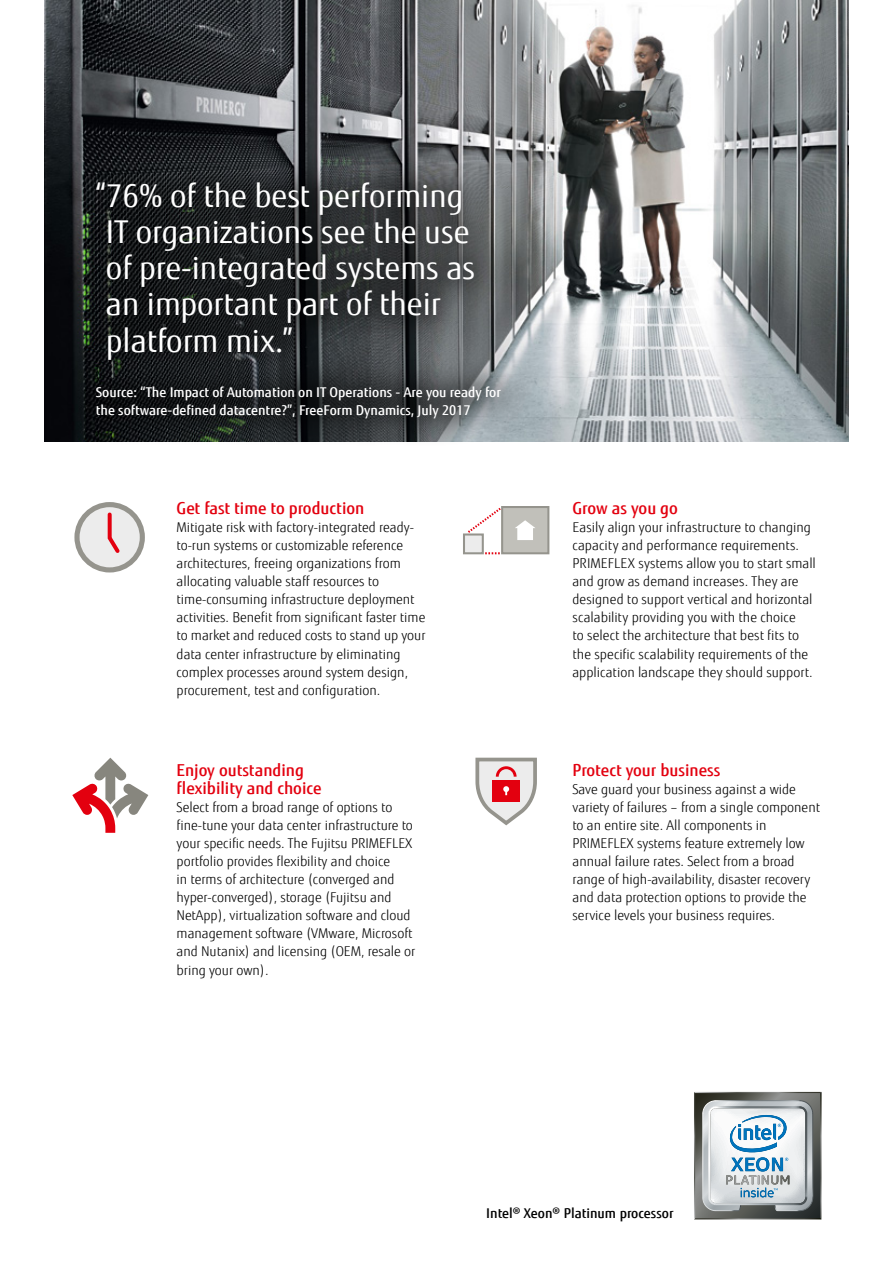
<style>
.page{position:relative;width:893px;height:1263px;background:#fff}
.page>*{position:absolute;margin:0;border:0;box-sizing:border-box;transform-origin:0 0}
.t1{font:31.5px/36.2px "Fujitsu Sans";color:#fff}
.t2{font:500 16.5px/18px "Fujitsu Sans";color:#e3000f}
.t3{font:300 13.5px/18px "Fujitsu Sans";color:#000}
.t4{font:500 13.5px/18px "Fujitsu Sans";color:#fff}
.t5{font:500 13.5px "Fujitsu Sans";color:#000}
</style>
<div class="page">
<img style="left:45px;top:0;width:803px;height:442px">
<svg style="left:475px;top:757px;width:62px;height:69px"></svg>
<div style="left:463px;top:533px;width:21px;height:21px;background:#ececec;border:2px solid #95948d"></div>
<div style="left:501px;top:506px;width:48px;height:48px;background:#c1c0ba;border:2px solid #95948d"></div>
<svg style="left:466px;top:506px;width:37px;height:29px"></svg>
<svg style="left:485px;top:552px;width:15px;height:2px"></svg>
<svg style="left:515px;top:520px;width:20px;height:20px"></svg>
<div style="left:77px;top:505px;width:65px;height:65px;background:#ececec;border-radius:50%"></div>
<div style="left:74px;top:502px;width:71px;height:70px;border:5px solid #95948d;border-radius:50%"></div>
<svg style="left:107px;top:510px;width:16px;height:43px"></svg>
<svg style="left:72px;top:758px;width:76px;height:75px"></svg>
<svg style="left:694px;top:1092px;width:127px;height:127px"></svg>
<div style="left:448px;top:1169px;width:264px;height:91px;background:#fff"></div>
<div style="left:65px;top:151px;width:466px;height:298px;background:#000;opacity:.5"></div>
<h1 class="t1" style="left:106px;top:178px;width:371px;text-indent:-10px">“76% of the best performing<br>IT organizations see the use of pre-integrated systems as an important part of their platform mix.”</h1>
<p class="t4" style="left:96px;top:383px;width:407px">Source: “The Impact of Automation on IT Operations - Are you ready for the software-defined datacentre?”, FreeForm Dynamics, July 2017</p>
<p class="t2" style="left:177px;top:499px;width:189px">Get fast time to production</p>
<p class="t3" style="left:177px;top:519px;width:251px">Mitigate risk with factory-integrated ready&shy;to-run systems or customizable reference architectures, freeing organizations from allocating valuable staff resources to time-consuming infrastructure deployment activities. Benefit from significant faster time to market and reduced costs to stand up your data center infrastructure by eliminating complex processes around system design, procurement, test and configuration.</p>
<p class="t2" style="left:177px;top:761px;width:147px">Enjoy outstanding flexibility and choice</p>
<p class="t3" style="left:177px;top:798px;width:240px">Select from a broad range of options to fine-tune your data center infrastructure to your specific needs. The Fujitsu PRIMEFLEX portfolio provides flexibility and choice<br>in terms of architecture (converged and hyper-converged), storage (Fujitsu and NetApp), virtualization software and cloud management software (VMware, Microsoft and Nutanix) and licensing (OEM, resale or bring your own).</p>
<p class="t2" style="left:572px;top:499px;width:107px">Grow as you go</p>
<p class="t3" style="left:572px;top:519px;width:245px">Easily align your infrastructure to changing capacity and performance requirements.<br>PRIMEFLEX systems allow you to start small and grow as demand increases. They are designed to support vertical and horizontal scalability providing you with the choice<br>to select the architecture that best fits to the specific scalability requirements of the application landscape they should support.</p>
<p class="t2" style="left:572px;top:761px;width:150px">Protect your business</p>
<p class="t3" style="left:572px;top:780px;width:249px">Save guard your business against a wide variety of failures – from a single component to an entire site. All components in PRIMEFLEX systems feature extremely low annual failure rates. Select from a broad range of high-availability, disaster recovery and data protection options to provide the service levels your business requires.</p>
<p class="t5" style="left:486px;top:1205px;width:189px">Intel® Xeon® Platinum processor</p>
</div>
